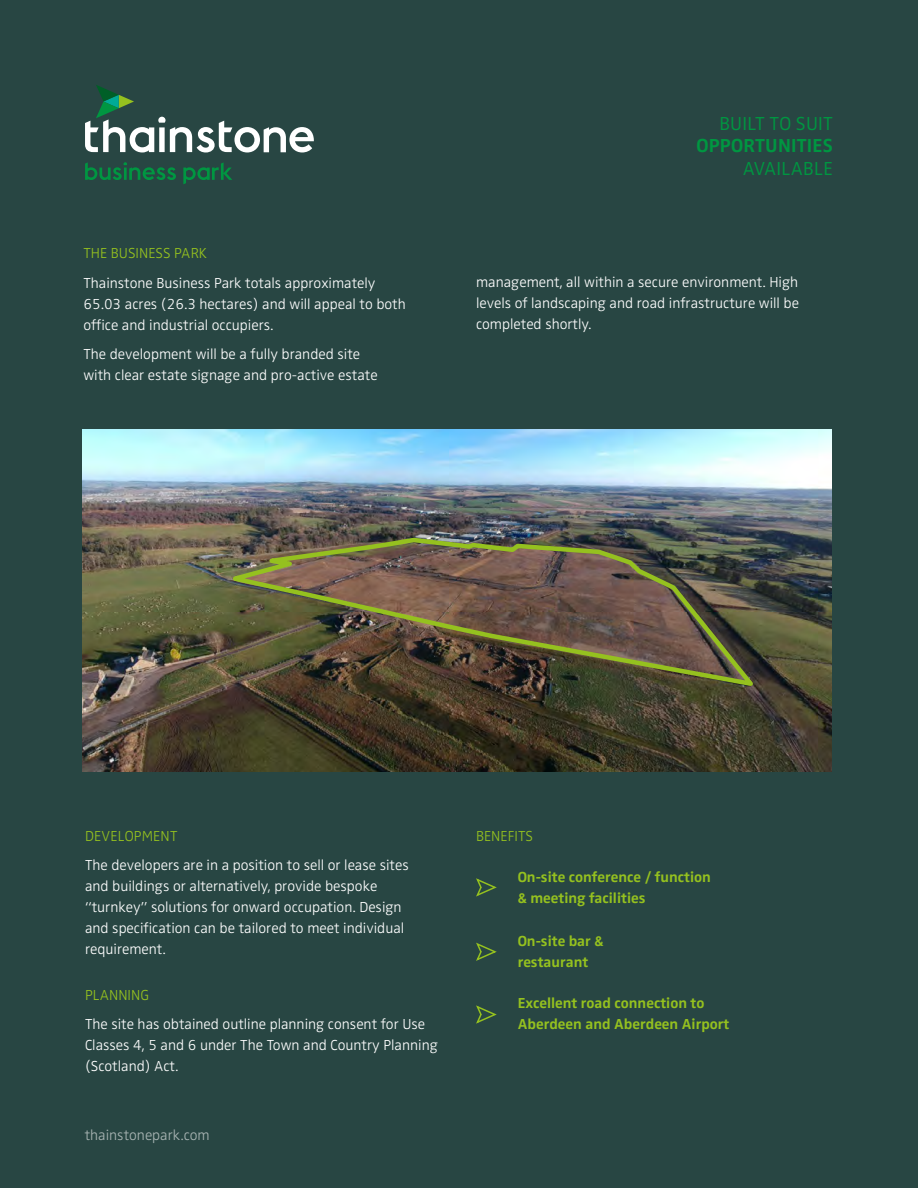
<style>
.page{position:relative;width:918px;height:1188px;background:#284643}
.page>*{position:absolute;margin:0;border:0;box-sizing:border-box;transform-origin:0 0}
.t1{font:300 19.5px "Zwo Pro";letter-spacing:.01em;color:#009641}
.t2{font:700 19.5px "Zwo Pro";letter-spacing:.01em;color:#009641}
.t3{font:300 15px/21px "Zwo Pro";color:#fff}
.t4{font:700 15px/21px "Zwo Pro";color:#95c11f}
.t5{font:300 15px "Zwo Pro";color:#95c11f}
</style>
<div class="page">
<svg style="left:85px;top:85px;width:229px;height:67px"></svg>
<svg style="left:183px;top:162px;width:49px;height:22px"></svg>
<svg style="left:85px;top:162px;width:91px;height:18px"></svg>
<img style="left:82px;top:429px;width:750px;height:342px">
<svg style="left:476px;top:878px;width:21px;height:19px"></svg>
<svg style="left:476px;top:942px;width:21px;height:19px"></svg>
<svg style="left:476px;top:1005px;width:21px;height:19px"></svg>
<img style="left:231px;top:535px;width:531px;height:155px">
<p class="t5" style="left:83px;top:242px;width:125px">THE BUSINESS PARK</p>
<p class="t3" style="left:83px;top:271px;width:324px">Thainstone Business Park totals approximately<br>65.03 acres (26.3 hectares) and will appeal to both office and industrial occupiers.</p>
<p class="t3" style="left:83px;top:343px;width:296px">The development will be a fully branded site with clear estate signage and pro-active estate</p>
<h1 class="t1" style="left:719px;top:109px;width:115px">BUILT TO SUIT</h1>
<h1 class="t2" style="left:696px;top:131px;width:138px">OPPORTUNITIES</h1>
<h1 class="t1" style="left:743px;top:154px;width:91px">AVAILABLE</h1>
<p class="t3" style="left:476px;top:271px;width:325px;text-align:justify">management, all within a secure environment. High levels of landscaping and road infrastructure will be completed shortly.</p>
<p class="t5" style="left:85px;top:825px;width:94px">DEVELOPMENT</p>
<p class="t3" style="left:85px;top:854px;width:325px">The developers are in a position to sell or lease sites and buildings or alternatively, provide bespoke “turnkey” solutions for onward occupation. Design and specification can be tailored to meet individual requirement.</p>
<p class="t5" style="left:85px;top:984px;width:66px">PLANNING</p>
<p class="t3" style="left:85px;top:1013px;width:354px">The site has obtained outline planning consent for Use<br>Classes 4, 5 and 6 under The Town and Country Planning (Scotland) Act.</p>
<p class="t3" style="left:85px;top:1124px;width:127px">thainstonepark.com</p>
<p class="t5" style="left:476px;top:825px;width:58px">BENEFITS</p>
<p class="t4" style="left:518px;top:866px;width:195px">On-site conference / function &amp; meeting facilities</p>
<p class="t4" style="left:518px;top:929px;width:88px">On-site bar &amp; restaurant</p>
<p class="t4" style="left:518px;top:992px;width:213px">Excellent road connection to<br>Aberdeen and Aberdeen Airport</p>
</div>
